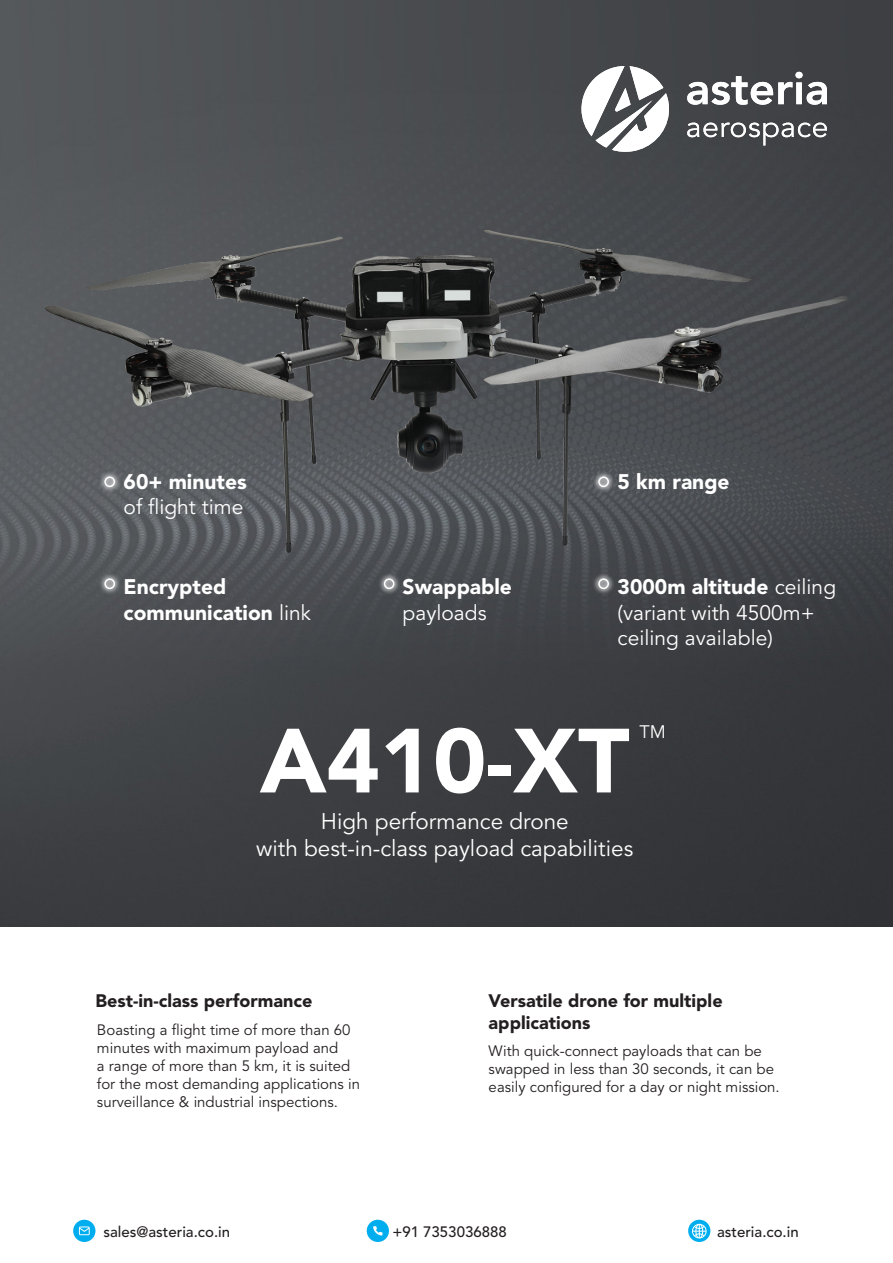
<style>
.page{position:relative;width:893px;height:1263px;background:#fff}
.page>*{position:absolute;margin:0;border:0;box-sizing:border-box;transform-origin:0 0}
.t1{font:900 90px "Avenir LT Std";color:#fff}
.t2{font:22.5px/27px "Avenir LT Std";color:#fff;text-align:center}
.t3{font:900 21px/25.2px "Avenir LT Std";color:#fff}
.t4{font:21px/25.2px "Avenir LT Std";color:#fff}
.t5{font:900 18px/21.6px "Avenir LT Std";color:#231f20}
.t6{font:18px "Avenir LT Std";color:#fff}
.t7{font:15px/18px "Avenir LT Std";color:#231f20}
.t8{font:500 15px "Avenir LT Std";color:#231f20}
.s1{font-weight:400}
</style>
<div class="page">
<img style="left:0;top:0;width:893px;height:927px">
<img style="left:46px;top:230px;width:801px;height:322px">
<div style="left:98px;top:470px;width:23px;height:24px;background:#fff;opacity:.58"></div>
<div style="left:104px;top:476px;width:11px;height:11px;border:2px solid #fff;border-radius:50%"></div>
<div style="left:98px;top:572px;width:23px;height:23px;background:#fff;opacity:.58"></div>
<div style="left:104px;top:578px;width:11px;height:11px;border:2px solid #fff;border-radius:50%"></div>
<div style="left:377px;top:572px;width:24px;height:23px;background:#fff;opacity:.58"></div>
<div style="left:384px;top:578px;width:10px;height:11px;border:2px solid #fff;border-radius:50%"></div>
<div style="left:592px;top:572px;width:23px;height:23px;background:#fff;opacity:.58"></div>
<div style="left:598px;top:578px;width:11px;height:11px;border:2px solid #fff;border-radius:50%"></div>
<div style="left:592px;top:470px;width:23px;height:24px;background:#fff;opacity:.58"></div>
<div style="left:598px;top:476px;width:11px;height:11px;border:2px solid #fff;border-radius:50%"></div>
<svg style="left:581px;top:66px;width:88px;height:86px"></svg>
<svg style="left:687px;top:72px;width:140px;height:33px"></svg>
<svg style="left:687px;top:123px;width:140px;height:22px"></svg>
<div style="left:73px;top:1220px;width:22px;height:22px;background:#00aeef;border-radius:50%"></div>
<svg style="left:79px;top:1226px;width:11px;height:9px"></svg>
<div style="left:367px;top:1220px;width:22px;height:22px;background:#00aeef;border-radius:50%"></div>
<svg style="left:373px;top:1226px;width:9px;height:9px"></svg>
<svg style="left:688px;top:1220px;width:22px;height:22px"></svg>
<svg style="left:692px;top:1224px;width:15px;height:14px"></svg>
<p class="t3" style="left:124px;top:469px;width:125px">60+ minutes</p>
<p class="t3" style="left:618px;top:469px;width:113px">5 km range</p>
<p class="t4" style="left:124px;top:494px;width:121px">of flight time</p>
<p class="t3" style="left:124px;top:574px;width:189px">Encrypted communication <span class="s1">link</span></p>
<p class="t3" style="left:403px;top:574px;width:111px">Swappable <span class="s1">payloads</span></p>
<p class="t3" style="left:618px;top:574px;width:220px">3000m altitude <span class="s1">ceiling</span></p>
<p class="t4" style="left:618px;top:600px;width:199px">(variant with 4500m+ ceiling available)</p>
<p class="t6" style="left:640px;top:722px;width:28px">TM</p>
<p class="t1" style="left:260px;top:707px;width:371px">A410-XT</p>
<p class="t2" style="left:256px;top:809px;width:378px">High performance drone<br>with best-in-class payload capabilities</p>
<p class="t5" style="left:95px;top:990px;width:218px">Best-in-class performance</p>
<p class="t5" style="left:489px;top:990px;width:235px">Versatile drone for multiple applications</p>
<p class="t7" style="left:489px;top:1042px;width:293px">With quick-connect payloads that can be swapped in less than 30 seconds, it can be easily configured for a day or night mission.</p>
<p class="t7" style="left:97px;top:1021px;width:265px">Boasting a flight time of more than 60 minutes with maximum payload and<br>a range of more than 5 km, it is suited for the most demanding applications in surveillance &amp; industrial inspections.</p>
<p class="t8" style="left:103px;top:1223px;width:128px">sales@asteria.co.in</p>
<p class="t8" style="left:392px;top:1223px;width:116px">+91 7353036888</p>
<p class="t8" style="left:717px;top:1223px;width:83px">asteria.co.in</p>
</div>
